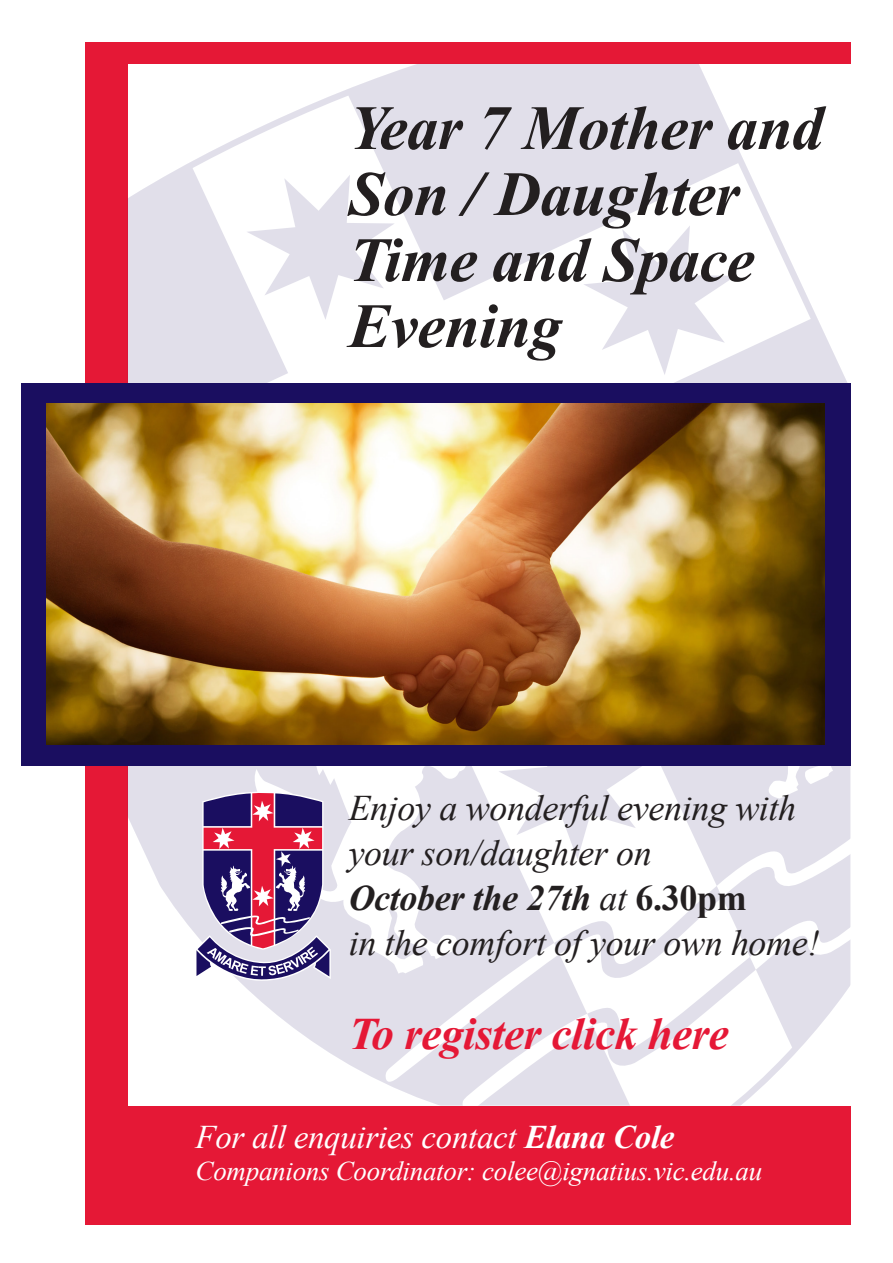
<style>
.page{position:relative;width:893px;height:1263px;background:#fff}
.page>*{position:absolute;margin:0;border:0;box-sizing:border-box;transform-origin:0 0}
.t1{font:italic 700 63px "Times New Roman";letter-spacing:-.01em;color:#231f20}
.t2{font:italic 700 45px "Times New Roman";letter-spacing:-.01em;color:#e51836}
.t3{font:italic 36px/45px "Times New Roman";letter-spacing:-.01em;color:#231f20}
.t4{font:italic 700 36px "Times New Roman";letter-spacing:-.01em;color:#231f20}
.t5{font:italic 33px "Times New Roman";letter-spacing:-.01em;color:#fff}
.t6{font:italic 27px "Times New Roman";letter-spacing:-.01em;color:#fff}
.s1{font-weight:400}
.s2{font-style:normal}
.s3{font-weight:700}
</style>
<div class="page">
<div style="left:85px;top:43px;width:765px;height:1182px;background:#e51836"></div>
<div style="left:128px;top:64px;width:722px;height:319px;background:#fff"></div>
<svg style="left:128px;top:166px;width:160px;height:217px;background:#e6e4ed"></svg>
<svg style="left:128px;top:765px;width:370px;height:341px;background:#f5f4f8"></svg>
<svg style="left:347px;top:64px;width:394px;height:236px;background:#e7e5ee"></svg>
<svg style="left:516px;top:318px;width:334px;height:459px;background:#f2f1f6"></svg>
<svg style="left:498px;top:765px;width:111px;height:12px"></svg>
<svg style="left:246px;top:175px;width:149px;height:145px;background:#f3f2f7"></svg>
<svg style="left:583px;top:225px;width:153px;height:150px;background:#f3f2f6"></svg>
<svg style="left:251px;top:765px;width:218px;height:118px;background:#f0eff5"></svg>
<svg style="left:609px;top:765px;width:226px;height:12px;background:#d7d5e3"></svg>
<svg style="left:385px;top:777px;width:465px;height:106px;background:#ebe9f1"></svg>
<svg style="left:315px;top:883px;width:535px;height:223px;background:#eae9f0"></svg>
<svg style="left:545px;top:851px;width:234px;height:38px;background:#f9f8fa"></svg>
<svg style="left:545px;top:889px;width:234px;height:202px;background:#f5f4f8"></svg>
<div style="left:21px;top:383px;width:829px;height:382px;background:#1a0e60"></div>
<img style="left:47px;top:404px;width:778px;height:340px">
<svg style="left:193px;top:790px;width:139px;height:192px"></svg>
<p class="t1" style="left:349px;top:84px;width:476px">Year 7 Mother and</p>
<p class="t1" style="left:349px;top:150px;width:392px">Son / Daughter</p>
<p class="t1" style="left:349px;top:216px;width:407px">Time and Space</p>
<p class="t1" style="left:349px;top:282px;width:215px">Evening</p>
<p class="t3" style="left:349px;top:785px;width:449px">Enjoy a wonderful evening with your son/daughter on</p>
<p class="t4" style="left:349px;top:873px;width:399px">October the 27th <span class="s1">at</span> <span class="s2">6.30pm</span></p>
<p class="t3" style="left:349px;top:920px;width:472px">in the comfort of your own home!</p>
<p class="t2" style="left:349px;top:1002px;width:382px">To register click here</p>
<p class="t5" style="left:196px;top:1114px;width:480px">For all enquiries contact <span class="s3">Elana Cole</span></p>
<p class="t6" style="left:196px;top:1152px;width:568px">Companions Coordinator: colee@ignatius.vic.edu.au</p>
</div>
